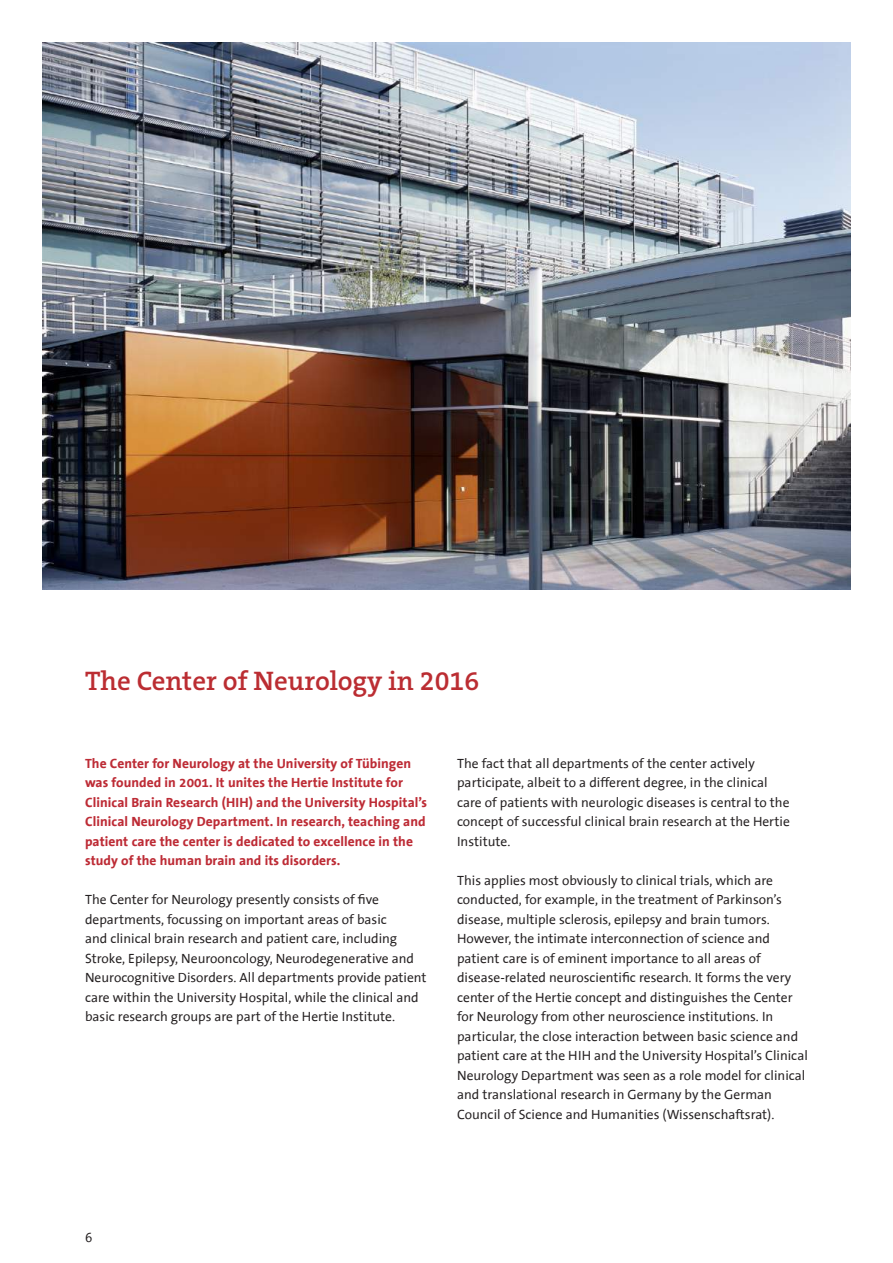
<style>
.page{position:relative;width:893px;height:1263px;background:#fff}
.page>*{position:absolute;margin:0;border:0;box-sizing:border-box;transform-origin:0 0}
.t1{font:600 27px "The Serif B W6";color:#bb2d32}
.t2{font:13.5px/19.5px "The Sans Office";color:#231f20}
.t3{font:700 13.5px/19.5px "The Sans Office";letter-spacing:.005em;color:#bd2b35}
</style>
<div class="page">
<img style="left:43px;top:43px;width:807px;height:546px">
<h1 class="t1" style="left:85px;top:663px;width:396px">The Center of Neurology in 2016</h1>
<p class="t3" style="left:85px;top:754px;width:344px">The Center for Neurology at the University of Tübingen was founded in 2001. It unites the Hertie Institute for Clinical Brain Research (HIH) and the University Hospital’s Clinical Neurology Department. In research, teaching and patient care the center is dedicated to excellence in the study of the human brain and its disorders.</p>
<p class="t2" style="left:85px;top:890px;width:343px">The Center for Neurology presently consists of five departments, focussing on important areas of basic<br>and clinical brain research and patient care, including Stroke, Epilepsy, Neurooncology, Neurodegenerative and Neurocognitive Disorders. All departments provide patient care within the University Hospital, while the clinical and basic research groups are part of the Hertie Institute.</p>
<p class="t2" style="left:457px;top:754px;width:334px">The fact that all departments of the center actively participate, albeit to a different degree, in the clinical care of patients with neurologic diseases is central to the concept of successful clinical brain research at the Hertie Institute.</p>
<p class="t2" style="left:457px;top:871px;width:352px">This applies most obviously to clinical trials, which are conducted, for example, in the treatment of Parkinson’s disease, multiple sclerosis, epilepsy and brain tumors.<br>However, the intimate interconnection of science and patient care is of eminent importance to all areas of disease-related neuroscientific research. It forms the very center of the Hertie concept and distinguishes the Center for Neurology from other neuroscience institutions. In particular, the close interaction between basic science and patient care at the HIH and the University Hospital’s Clinical Neurology Department was seen as a role model for clinical and translational research in Germany by the German Council of Science and Humanities (Wissenschaftsrat).</p>
<p class="t2" style="left:85px;top:1228px;width:9px">6</p>
</div>
